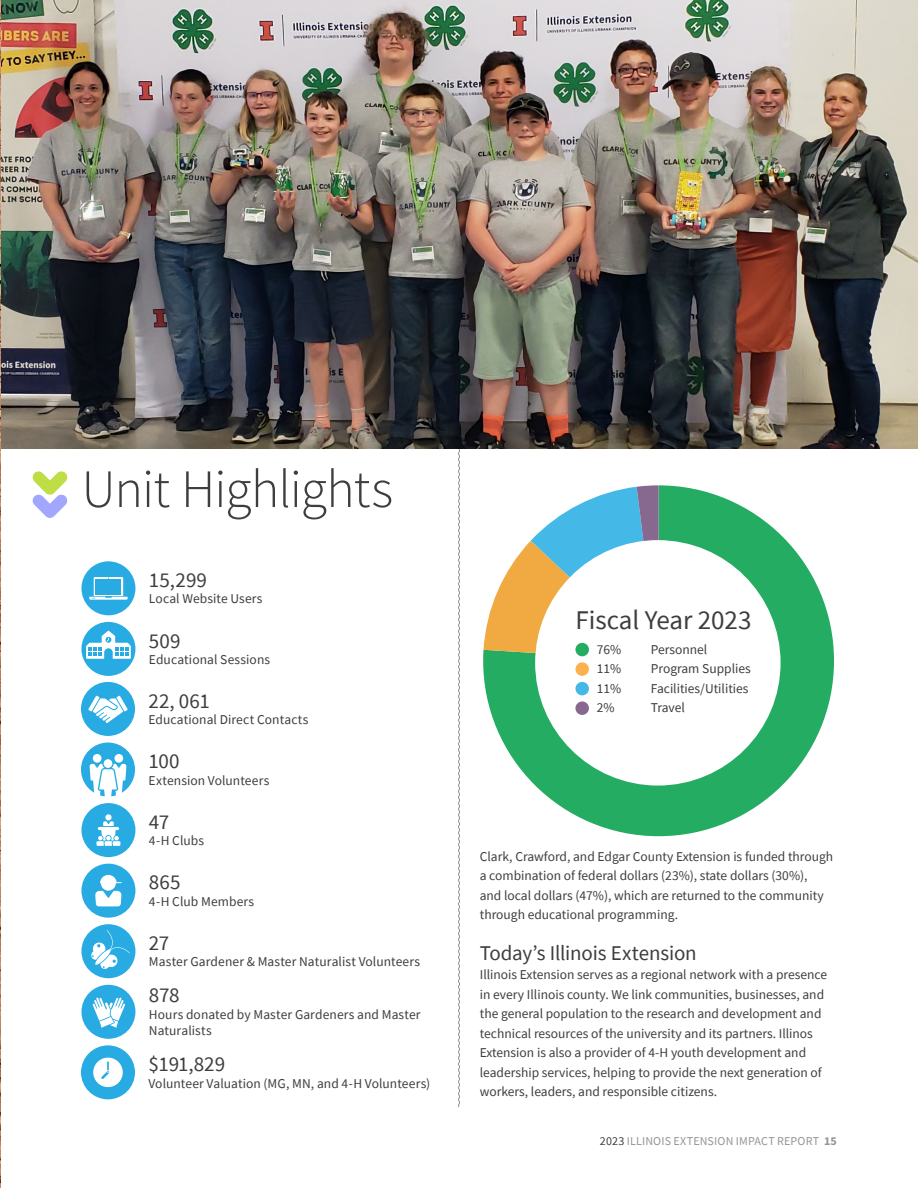
<style>
.page{position:relative;width:918px;height:1188px;background:#fff}
.page>*{position:absolute;margin:0;border:0;box-sizing:border-box;transform-origin:0 0}
.Large_Title{font:300 54px "Source Sans Pro";letter-spacing:-.02em;color:#3e3e3f}
.Article_Body_Text{font:27px "Source Sans Pro";color:#3e3e3f}
.Statistic_Number{font:21px "Source Sans Pro";letter-spacing:.005em;color:#3e3e3f}
.Article_Title{font:21px "Source Sans Pro";letter-spacing:-.01em;color:#3e3e3f}
.Article_Title-2{font:13.5px/19.5px "Source Sans Pro";color:#3e3e3f}
.Statistic_Text{font:13.5px/16.5px "Source Sans Pro";letter-spacing:.005em;color:#3e3e3f}
.t1{font:12px "Source Sans Pro";letter-spacing:.01em;color:#939598}
.s1{color:#3e3e3f}
.s2{font-weight:700}
</style>
<div class="page">
<svg style="left:458px;top:449px;width:2px;height:658px"></svg>
<div style="left:483px;top:485px;width:351px;height:351px;background:#24ac62;border-radius:174px"></div>
<svg style="left:484px;top:485px;width:175px;height:168px"></svg>
<img style="left:1px;top:0;width:917px;height:449px">
<svg style="left:32px;top:471px;width:36px;height:47px"></svg>
<div style="left:535px;top:540px;width:246px;height:246px;background:#fff;border-radius:50%"></div>
<img style="left:0;top:0;width:1px;height:1188px">
<div style="left:575px;top:643px;width:14px;height:13px;background:#24ac62;border-radius:50%"></div>
<div style="left:575px;top:701px;width:14px;height:14px;background:#88688f;border-radius:50%"></div>
<div style="left:575px;top:682px;width:14px;height:13px;background:#44b8e7;border-radius:50%"></div>
<div style="left:575px;top:662px;width:14px;height:14px;background:#fbb24c;border-radius:50%"></div>
<svg style="left:81px;top:561px;width:54px;height:54px"></svg>
<svg style="left:81px;top:622px;width:54px;height:54px"></svg>
<svg style="left:81px;top:682px;width:54px;height:54px"></svg>
<svg style="left:81px;top:743px;width:54px;height:53px"></svg>
<svg style="left:81px;top:803px;width:54px;height:54px"></svg>
<svg style="left:81px;top:864px;width:54px;height:54px"></svg>
<svg style="left:81px;top:924px;width:54px;height:54px"></svg>
<svg style="left:81px;top:985px;width:54px;height:54px"></svg>
<svg style="left:81px;top:1045px;width:54px;height:54px"></svg>
<h1 class="Large_Title" style="left:81px;top:456px;width:313px">Unit Highlights</h1>
<p class="Statistic_Number" style="left:149px;top:567px;width:60px">15,299</p>
<p class="Statistic_Text" style="left:149px;top:591px;width:115px">Local Website Users</p>
<p class="Statistic_Number" style="left:149px;top:627px;width:33px">509</p>
<p class="Statistic_Text" style="left:149px;top:651px;width:123px">Educational Sessions</p>
<p class="Statistic_Number" style="left:148px;top:687px;width:63px">22, 061</p>
<p class="Statistic_Text" style="left:148px;top:711px;width:162px">Educational Direct Contacts</p>
<p class="Statistic_Number" style="left:148px;top:748px;width:33px">100</p>
<p class="Statistic_Text" style="left:148px;top:772px;width:122px">Extension Volunteers</p>
<p class="Statistic_Number" style="left:149px;top:808px;width:22px">47</p>
<p class="Statistic_Text" style="left:149px;top:832px;width:57px">4-H Clubs</p>
<p class="Statistic_Number" style="left:149px;top:869px;width:33px">865</p>
<p class="Statistic_Text" style="left:149px;top:893px;width:107px">4-H Club Members</p>
<p class="Statistic_Number" style="left:149px;top:930px;width:22px">27</p>
<p class="Statistic_Text" style="left:149px;top:954px;width:273px">Master Gardener &amp; Master Naturalist Volunteers</p>
<p class="Statistic_Number" style="left:149px;top:982px;width:32px">878</p>
<p class="Statistic_Text" style="left:149px;top:1006px;width:273px">Hours donated by Master Gardeners and Master<br>Naturalists</p>
<p class="Statistic_Number" style="left:148px;top:1051px;width:78px">$191,829</p>
<p class="Statistic_Text" style="left:148px;top:1075px;width:283px">Volunteer Valuation (MG, MN, and 4-H Volunteers)</p>
<p class="Article_Body_Text" style="left:575px;top:603px;width:178px">Fiscal Year 2023</p>
<p class="Article_Title-2" style="left:597px;top:640px;width:26px">76%</p>
<p class="Article_Title-2" style="left:651px;top:640px;width:58px">Personnel</p>
<p class="Article_Title-2" style="left:597px;top:659px;width:26px">11%</p>
<p class="Article_Title-2" style="left:651px;top:659px;width:102px">Program Supplies</p>
<p class="Article_Title-2" style="left:597px;top:679px;width:26px">11%</p>
<p class="Article_Title-2" style="left:651px;top:679px;width:99px">Facilities/Utilities</p>
<p class="Article_Title-2" style="left:597px;top:698px;width:19px">2%</p>
<p class="Article_Title-2" style="left:651px;top:698px;width:36px">Travel</p>
<h2 class="Article_Title-2" style="left:480px;top:846px;width:355px">Clark, Crawford, and Edgar County Extension is funded through a combination of federal dollars (23%), state dollars (30%),<br>and local dollars (47%), which are returned to the community through educational programming.</h2>
<h2 class="Article_Title" style="left:480px;top:939px;width:218px">Today’s Illinois Extension</h2>
<p class="Article_Title-2" style="left:480px;top:965px;width:349px">Illinois Extension serves as a regional network with a presence in every Illinois county. We link communities, businesses, and the general population to the research and development and technical resources of the university and its partners. Illinos Extension is also a provider of 4-H youth development and leadership services, helping to provide the next generation of workers, leaders, and responsible citizens.</p>
<p class="t1" style="left:600px;top:1133px;width:239px"><span class="s1">2023</span> ILLINOIS EXTENSION IMPACT REPORT <span class="s2">15</span></p>
</div>
